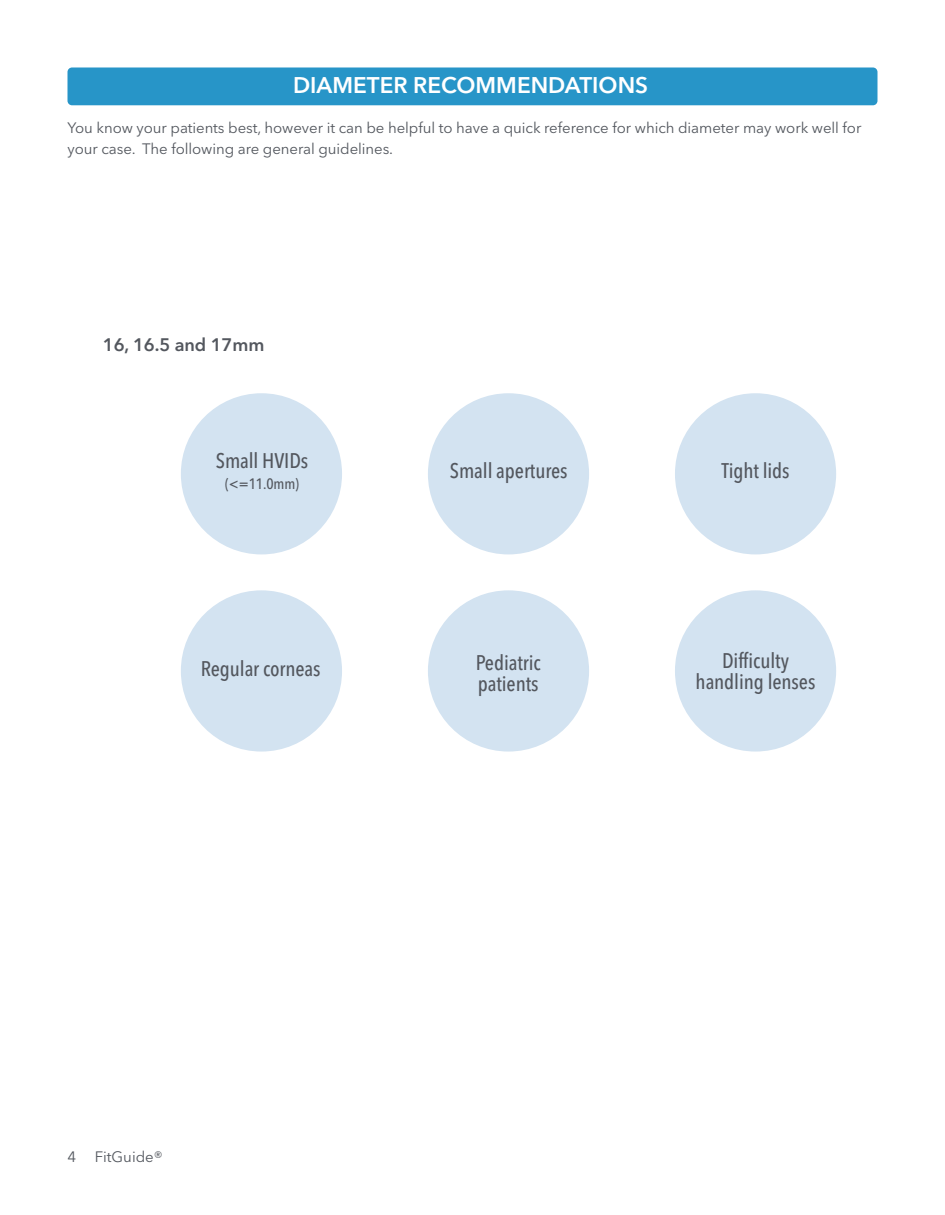
<style>
.page{position:relative;width:945px;height:1215px;background:#fff}
.page>*{position:absolute;margin:0;border:0;box-sizing:border-box;transform-origin:0 0}
.t1{font:600 22.5px "Avenir Next LT Pro";color:#fff}
.t2{font:500 condensed 21px/21px "Avenir Next LT Pro";letter-spacing:-.005em;color:#53575e}
.t3{font:600 18px "Avenir Next LT Pro";letter-spacing:-.005em;color:#53575e}
.t4{font:15px/21px "Avenir Next LT Pro";letter-spacing:-.005em;color:#53575e}
.t5{font:500 condensed 15px "Avenir Next LT Pro";color:#53575e}
</style>
<div class="page">
<div style="left:68px;top:67px;width:810px;height:38px;background:#2795c8;border-radius:5px"></div>
<div style="left:181px;top:393px;width:161px;height:161px;background:#d3e3f1;border-radius:50%"></div>
<div style="left:428px;top:393px;width:161px;height:161px;background:#d3e3f1;border-radius:50%"></div>
<div style="left:675px;top:393px;width:161px;height:161px;background:#d3e3f1;border-radius:50%"></div>
<div style="left:181px;top:590px;width:161px;height:162px;background:#d3e3f1;border-radius:50%"></div>
<div style="left:428px;top:590px;width:161px;height:162px;background:#d3e3f1;border-radius:50%"></div>
<div style="left:675px;top:590px;width:161px;height:162px;background:#d3e3f1;border-radius:50%"></div>
<h1 class="t1" style="left:293px;top:76px;width:357px">DIAMETER RECOMMENDATIONS</h1>
<p class="t4" style="left:67px;top:119px;width:795px">You know your patients best, however it can be helpful to have a quick reference for which diameter may work well for your case. The following are general guidelines.</p>
<p class="t3" style="left:103px;top:337px;width:163px">16, 16.5 and 17mm</p>
<h2 class="t2" style="left:216px;top:452px;width:94px">Small HVIDs</h2>
<p class="t5" style="left:225px;top:477px;width:75px">(&lt;=11.0mm)</p>
<h2 class="t2" style="left:201px;top:660px;width:121px">Regular corneas</h2>
<h2 class="t2" style="left:450px;top:462px;width:119px">Small apertures</h2>
<h2 class="t2" style="left:721px;top:462px;width:70px">Tight lids</h2>
<h2 class="t2" style="left:476px;top:654px;width:66px">Pediatric patients</h2>
<h2 class="t2" style="left:696px;top:652px;width:121px;text-align:center">Difficulty handling lenses</h2>
<p class="t4" style="left:68px;top:1147px;width:10px">4</p>
<p class="t4" style="left:95px;top:1147px;width:69px">FitGuide®</p>
</div>
